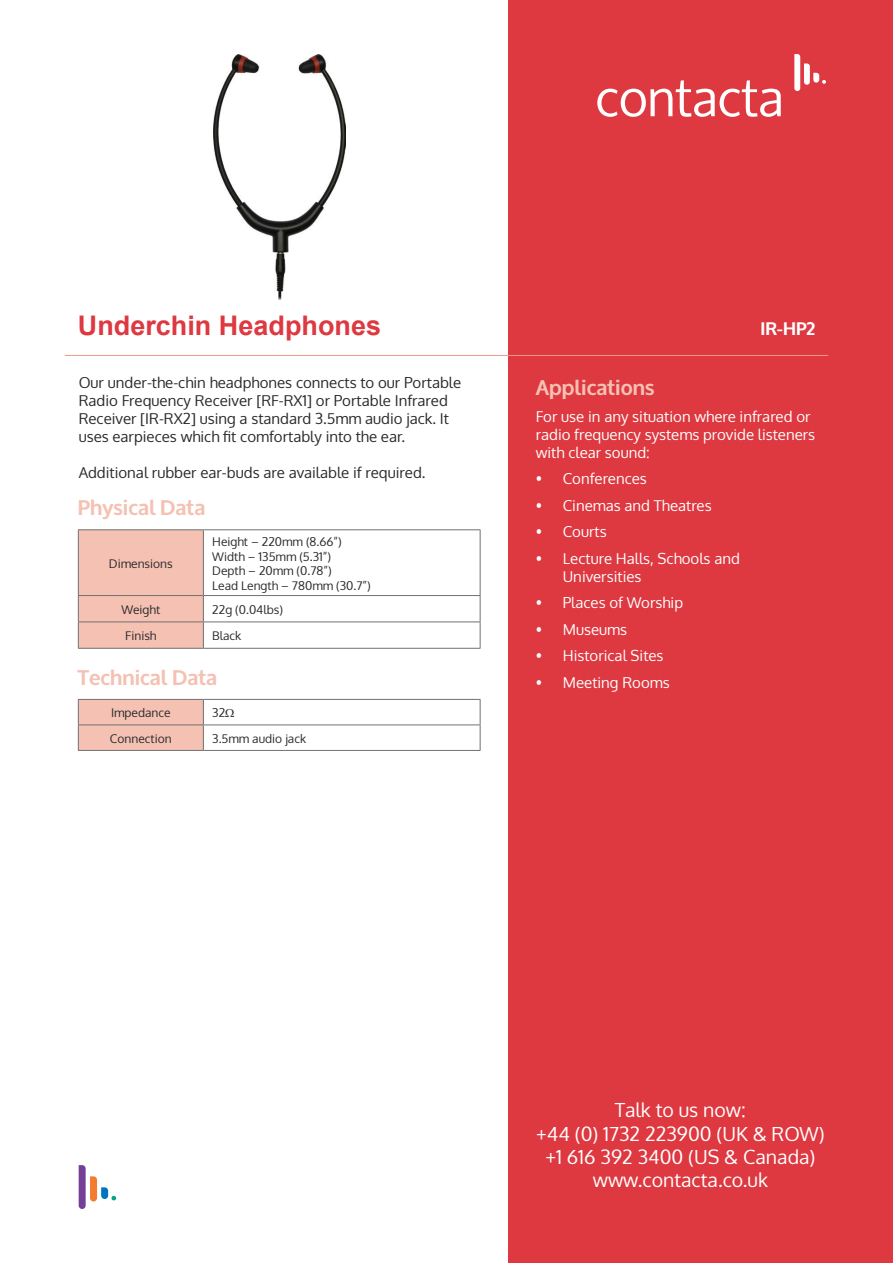
<style>
.page{position:relative;width:893px;height:1263px;background:#fff}
.page>*{position:absolute;margin:0;border:0;box-sizing:border-box;transform-origin:0 0}
.t1{font:700 27px "Arial";color:#de3840}
.t2{font:700 21px "Oxygen";color:#f4c1b3}
.t3{font:19.5px/23.4px "Oxygen";color:#fff;text-align:center}
.t4{font:700 18px "Oxygen";color:#fff}
.t5{font:15px/18px "Oxygen";color:#2b292a}
.t6{font:15px/18px "Oxygen";color:#fff}
.t7{font:12px/14.4px "Oxygen";color:#2b292a}
</style>
<div class="page">
<div style="left:508px;top:0;width:385px;height:1263px;background:#de3840"></div>
<hr style="left:65px;top:355px;width:763px;height:1px;background:#ed9a89">
<svg style="left:79px;top:1165px;width:37px;height:44px"></svg>
<svg style="left:597px;top:80px;width:184px;height:37px"></svg>
<svg style="left:794px;top:54px;width:32px;height:37px"></svg>
<hr style="left:203px;top:595px;width:277px;height:1px;background:#707172">
<hr style="left:203px;top:621px;width:277px;height:1px;background:#707172">
<hr style="left:78px;top:529px;width:125px;height:1px;background:#707172">
<hr style="left:78px;top:648px;width:125px;height:1px;background:#707172">
<hr style="left:203px;top:529px;width:277px;height:1px;background:#707172">
<hr style="left:480px;top:530px;width:1px;height:65px;background:#707172">
<div style="left:78px;top:530px;width:126px;height:118px;background:#f4c1b3"></div>
<svg style="left:480px;top:596px;width:1px;height:52px"></svg>
<hr style="left:203px;top:648px;width:277px;height:1px;background:#707172">
<hr style="left:78px;top:595px;width:125px;height:1px;background:#707172">
<hr style="left:203px;top:699px;width:277px;height:1px;background:#707172">
<svg style="left:78px;top:699px;width:126px;height:51px;background:#edbcaf"></svg>
<hr style="left:203px;top:724px;width:277px;height:1px;background:#707172">
<svg style="left:480px;top:700px;width:1px;height:50px"></svg>
<hr style="left:78px;top:750px;width:125px;height:1px;background:#707172">
<hr style="left:203px;top:750px;width:277px;height:1px;background:#707172">
<img style="left:213px;top:54px;width:132px;height:245px">
<h1 class="t1" style="left:78px;top:316px;width:305px">Underchin Headphones</h1>
<p class="t4" style="left:760px;top:322px;width:56px">IR-HP2</p>
<h2 class="t2" style="left:536px;top:380px;width:120px">Applications</h2>
<p class="t6" style="left:536px;top:409px;width:281px">For use in any situation where infrared or radio frequency systems provide listeners with clear sound:</p>
<p class="t6" style="left:536px;top:471px;width:113px">• Conferences</p>
<p class="t6" style="left:536px;top:498px;width:177px">• Cinemas and Theatres</p>
<p class="t6" style="left:536px;top:524px;width:72px">• Courts</p>
<p class="t6" style="left:563px;top:551px;width:179px;text-indent:-27px">• Lecture Halls, Schools and<br>Universities</p>
<p class="t6" style="left:536px;top:595px;width:149px">• Places of Worship</p>
<p class="t6" style="left:536px;top:622px;width:93px">• Museums</p>
<p class="t6" style="left:536px;top:648px;width:129px">• Historical Sites</p>
<p class="t6" style="left:536px;top:675px;width:135px">• Meeting Rooms</p>
<p class="t5" style="left:79px;top:375px;width:384px">Our under-the-chin headphones connects to our Portable Radio Frequency Receiver [RF-RX1] or Portable Infrared Receiver [IR-RX2] using a standard 3.5mm audio jack. It uses earpieces which fit comfortably into the ear.</p>
<p class="t5" style="left:79px;top:465px;width:348px">Additional rubber ear-buds are available if required.</p>
<h2 class="t2" style="left:78px;top:500px;width:129px">Physical Data</h2>
<p class="t7" style="left:212px;top:536px;width:160px">Height – 220mm (8.66”)<br>Width – 135mm (5.31”)<br>Depth – 20mm (0.78”)<br>Lead Length – 780mm (30.7”)</p>
<p class="t7" style="left:109px;top:558px;width:65px">Dimensions</p>
<p class="t7" style="left:122px;top:604px;width:40px">Weight</p>
<p class="t7" style="left:212px;top:604px;width:72px">22g (0.04lbs)</p>
<p class="t7" style="left:125px;top:630px;width:33px">Finish</p>
<p class="t7" style="left:212px;top:630px;width:31px">Black</p>
<h2 class="t2" style="left:78px;top:669px;width:141px">Technical Data</h2>
<p class="t7" style="left:111px;top:707px;width:61px">Impedance</p>
<p class="t7" style="left:212px;top:707px;width:15px">32</p>
<p class="t7" style="left:110px;top:733px;width:63px">Connection</p>
<p class="t7" style="left:212px;top:733px;width:95px">3.5mm audio jack</p>
<h3 class="t3" style="left:536px;top:1100px;width:290px">Talk to us now:<br>+44 (0) 1732 223900 (UK &amp; ROW) +1 616 392 3400 (US &amp; Canada) www.contacta.co.uk</h3>
</div>
